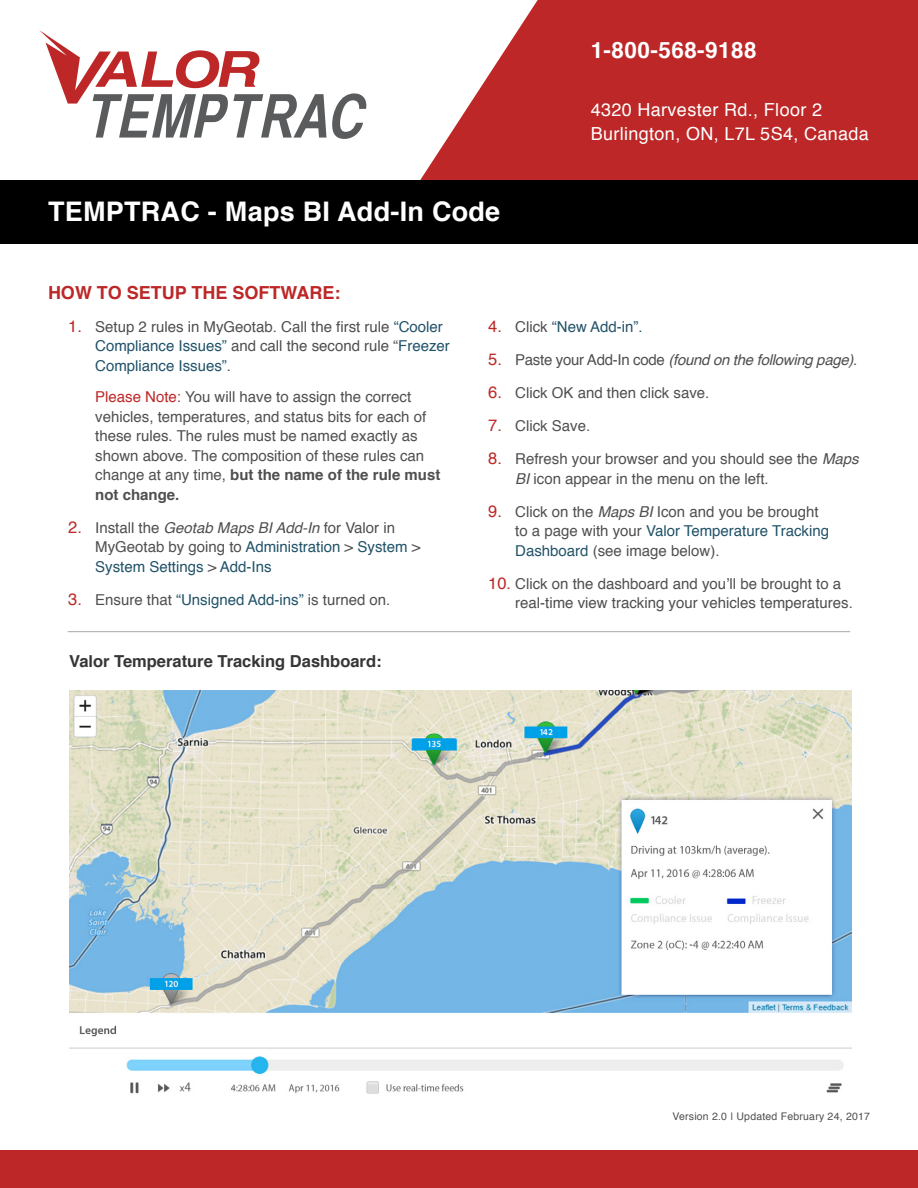
<style>
.page{position:relative;width:918px;height:1188px;background:#fff}
.page>*{position:absolute;margin:0;border:0;box-sizing:border-box;transform-origin:0 0}
.t1{font:700 27px "Helvetica";letter-spacing:.01em;color:#fff}
.t2{font:700 22.5px "Helvetica";letter-spacing:.02em;color:#fff}
.t3{font:18px/24px "Helvetica";letter-spacing:.02em;color:#fff}
.t4{font:700 18px "Helvetica";color:#bd2727}
.t5{font:700 16.5px "Helvetica";color:#363637}
.t6{font:15px/19.5px "Helvetica";color:#504f50}
.t7{font:15px/19.5px "Helvetica";color:#215268}
.t8{font:italic 15px "Helvetica";letter-spacing:-.02em;color:#504f50}
.t9{font:10.5px "Helvetica";letter-spacing:.02em;color:#504f50}
.s1{font-size:16.5px;color:#bd2727}
.s2{color:#215268}
.s3{color:#bd2727}
.s4{font-weight:700}
.s5{color:#504f50}
.s6{font-style:italic;color:#504f50}
.s7{font-style:normal;font-size:16.5px;color:#bd2727}
.s8{font-style:normal}
.s9{font-style:italic}
</style>
<div class="page">
<svg style="left:39px;top:30px;width:287px;height:108px"></svg>
<svg style="left:332px;top:93px;width:34px;height:46px"></svg>
<svg style="left:420px;top:0;width:498px;height:180px;fill:#bd2727"></svg>
<div style="left:0;top:180px;width:918px;height:64px;background:#000"></div>
<div style="left:0;top:1150px;width:918px;height:38px;background:#bd2727"></div>
<hr style="left:68px;top:631px;width:782px;height:1px;background:#504f50">
<img style="left:69px;top:691px;width:783px;height:403px">
<h2 class="t2" style="left:591px;top:29px;width:167px">1-800-568-9188</h2>
<h1 class="t1" style="left:48px;top:187px;width:454px">TEMPTRAC - Maps BI Add-In Code</h1>
<p class="t3" style="left:591px;top:97px;width:280px">4320 Harvester Rd., Floor 2<br>Burlington, ON, L7L 5S4, Canada</p>
<p class="t4" style="left:48px;top:276px;width:294px">HOW TO SETUP THE SOFTWARE:</p>
<p class="t6" style="left:95px;top:316px;width:356px;text-indent:-27px"><span class="s1">1.</span> Setup 2 rules in MyGeotab. Call the first rule <span class="s2">“Cooler<br>Compliance Issues”</span> and call the second rule “<span class="s2">Freezer<br>Compliance Issues”</span>.</p>
<p class="t6" style="left:95px;top:387px;width:347px"><span class="s3">Please Note:</span> You will have to assign the correct vehicles, temperatures, and status bits for each of these rules. The rules must be named exactly as shown above. The composition of these rules can change at any time, <span class="s4">but the name of the rule must not change.</span></p>
<p class="t7" style="left:95px;top:517px;width:327px;text-indent:-27px"><span class="s1">2.</span> <span class="s5">Install the</span> <span class="s6">Geotab Maps BI Add-In</span> <span class="s5">for Valor in<br>MyGeotab by going to</span> Administration <span class="s5">&gt;</span> System <span class="s5">&gt;<br></span>System Settings <span class="s5">&gt;</span> Add-Ins</p>
<p class="t6" style="left:68px;top:589px;width:324px"><span class="s1">3.</span> Ensure that <span class="s2">“Unsigned Add-ins”</span> is turned on.</p>
<p class="t5" style="left:69px;top:646px;width:314px">Valor Temperature Tracking Dashboard:</p>
<p class="t7" style="left:488px;top:317px;width:156px"><span class="s1">4.</span> <span class="s5">Click</span> “New Add-in”.</p>
<p class="t8" style="left:488px;top:348px;width:371px"><span class="s7">5.</span> <span class="s8">Paste your Add-In code</span> (found on the following page)<span class="s8">.</span></p>
<p class="t6" style="left:488px;top:383px;width:223px"><span class="s1">6.</span> Click OK and then click save.</p>
<p class="t6" style="left:488px;top:416px;width:104px"><span class="s1">7.</span> Click Save.</p>
<p class="t6" style="left:515px;top:449px;width:345px;text-indent:-27px"><span class="s1">8.</span> Refresh your browser and you should see the <span class="s9">Maps<br>BI</span> icon appear in the menu on the left.</p>
<p class="t6" style="left:515px;top:501px;width:315px;text-indent:-27px"><span class="s1">9.</span> Click on the <span class="s9">Maps BI</span> Icon and you be brought to a page with your <span class="s2">Valor Temperature Tracking<br>Dashboard</span> (see image below).</p>
<p class="t6" style="left:515px;top:573px;width:339px;text-indent:-27px"><span class="s1">10.</span> Click on the dashboard and you’ll be brought to a real-time view tracking your vehicles temperatures.</p>
<p class="t9" style="left:672px;top:1108px;width:199px">Version 2.0 | Updated February 24, 2017</p>
</div>
